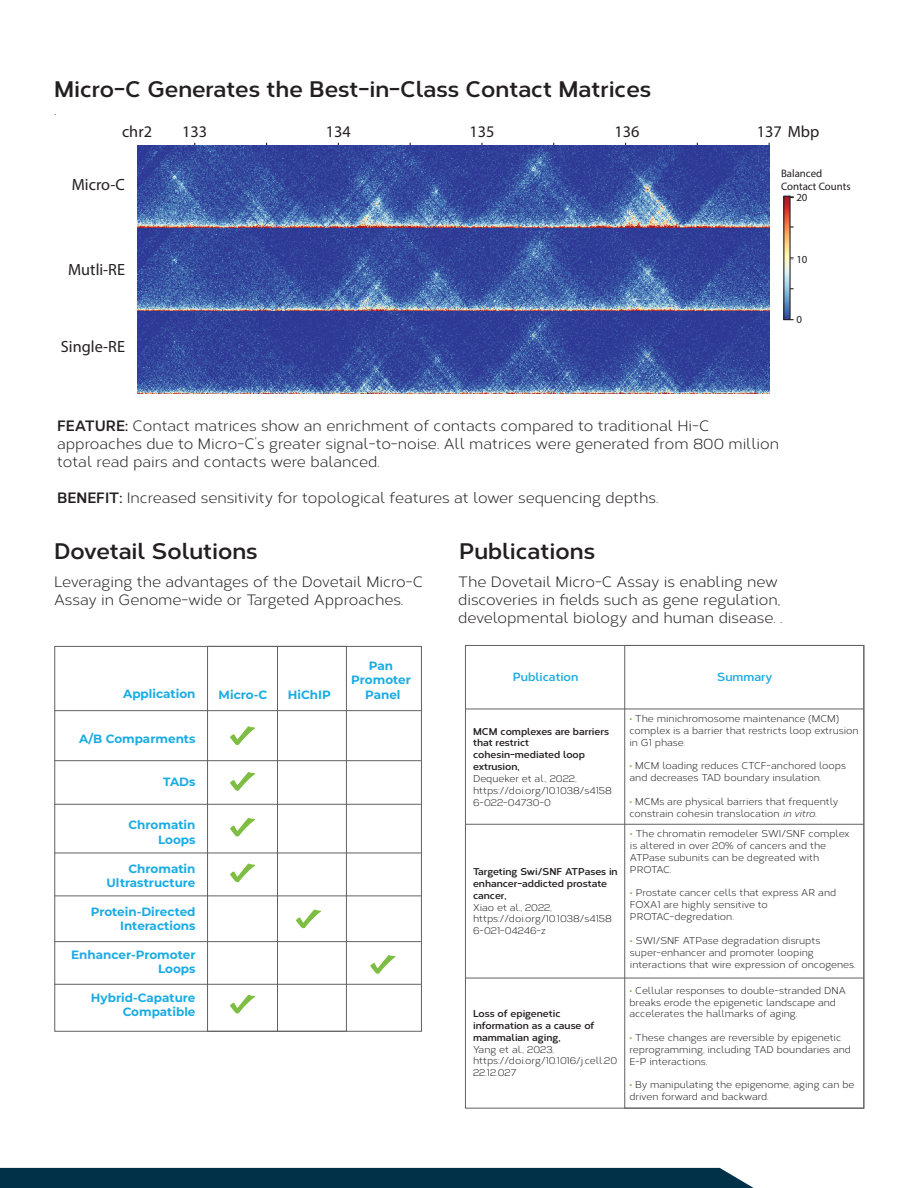
<style>
.page{position:relative;width:918px;height:1188px;background:#fff}
.page>*{position:absolute;margin:0;border:0;box-sizing:border-box;transform-origin:0 0}
.t1{font:700 22.5px "Corbert";color:#231f20}
.t2{font:16.2px "Myriad Pro";color:#231f20}
.t3{font:15px/18px "Corbert";color:#231f20}
.t4{font:100 12px/14.4px "Montserrat";color:#1bace3;text-align:right}
.t5{font:700 11.85px "Corbert";color:#1bace3}
.t6{font:10.8px/13px "Myriad Pro";color:#231f20}
.t7{font:9.9px/11.9px "Corbert";color:#231f20}
.t8{font:700 9.9px/11.9px "Corbert";color:#231f20}
.s1{font-weight:700}
.s2{font-weight:400}
.s3{color:#7dbd41}
.s4{font-style:italic}
</style>
<div class="page">
<svg style="left:230px;top:726px;width:25px;height:19px"></svg>
<svg style="left:230px;top:772px;width:25px;height:19px"></svg>
<svg style="left:230px;top:817px;width:25px;height:20px"></svg>
<svg style="left:230px;top:863px;width:25px;height:20px"></svg>
<svg style="left:296px;top:909px;width:25px;height:20px"></svg>
<svg style="left:370px;top:955px;width:26px;height:19px"></svg>
<svg style="left:230px;top:994px;width:25px;height:20px"></svg>
<div style="left:207px;top:646px;width:215px;height:386px;border:1px solid #606160"></div>
<hr style="left:277px;top:646px;width:1px;height:385px;background:#606160">
<hr style="left:54px;top:710px;width:367px;height:1px;background:#606160">
<hr style="left:54px;top:760px;width:367px;height:1px;background:#606160">
<hr style="left:54px;top:804px;width:367px;height:1px;background:#606160">
<hr style="left:54px;top:852px;width:367px;height:1px;background:#606160">
<hr style="left:54px;top:895px;width:367px;height:1px;background:#606160">
<hr style="left:54px;top:941px;width:367px;height:1px;background:#606160">
<hr style="left:54px;top:984px;width:367px;height:1px;background:#606160">
<div style="left:0;top:1168px;width:754px;height:20px;background:#003149"></div>
<div style="left:624px;top:645px;width:240px;height:464px;border:1px solid #606160"></div>
<hr style="left:465px;top:708px;width:399px;height:1px;background:#606160">
<hr style="left:465px;top:824px;width:399px;height:1px;background:#606160">
<hr style="left:465px;top:978px;width:399px;height:1px;background:#606160">
<img style="left:137px;top:145px;width:632px;height:82px">
<img style="left:137px;top:229px;width:632px;height:164px">
<svg style="left:783px;top:195px;width:11px;height:126px"></svg>
<p class="t1" style="left:54px;top:72px;width:599px">Micro-C Generates the Best-in-Class Contact Matrices</p>
<p class="t3" style="left:54px;top:100px;width:4px">.</p>
<p class="t2" style="left:122px;top:122px;width:31px">chr2</p>
<p class="t2" style="left:182px;top:122px;width:27px">133</p>
<p class="t2" style="left:326px;top:122px;width:27px">134</p>
<p class="t2" style="left:469px;top:122px;width:27px">135</p>
<p class="t2" style="left:615px;top:122px;width:27px">136</p>
<p class="t2" style="left:757px;top:122px;width:64px">137 Mbp</p>
<p class="t6" style="left:781px;top:167px;width:71px">Balanced<br>Contact Counts</p>
<p class="t2" style="left:72px;top:175px;width:55px">Micro-C</p>
<p class="t2" style="left:68px;top:260px;width:58px">Mutli-RE</p>
<p class="t2" style="left:61px;top:337px;width:66px">Single-RE</p>
<p class="t6" style="left:796px;top:191px;width:13px">20</p>
<p class="t6" style="left:796px;top:253px;width:13px">10</p>
<p class="t6" style="left:796px;top:312px;width:7px">0</p>
<p class="t3" style="left:57px;top:416px;width:654px"><span class="s1">FEATURE:</span> Contact matrices show an enrichment of contacts compared to traditional Hi-C</p>
<p class="t3" style="left:57px;top:434px;width:723px">approaches due to Micro-C’s greater signal-to-noise. All matrices were generated from 800 million</p>
<p class="t3" style="left:57px;top:452px;width:324px">total read pairs and contacts were balanced.</p>
<p class="t3" style="left:57px;top:488px;width:603px"><span class="s1">BENEFIT:</span> Increased sensitivity for topological features at lower sequencing depths.</p>
<p class="t1" style="left:54px;top:534px;width:205px">Dovetail Solutions</p>
<p class="t1" style="left:459px;top:534px;width:138px">Publications</p>
<p class="t3" style="left:54px;top:572px;width:371px">Leveraging the advantages of the Dovetail Micro-C<br>Assay in Genome-wide or Targeted Approaches.</p>
<p class="t3" style="left:458px;top:572px;width:326px">The Dovetail Micro-C Assay is enabling new discoveries in fields such as gene regulation, developmental biology and human disease. .</p>
<p class="t4" style="left:123px;top:686px;width:74px">Application</p>
<p class="t4" style="left:219px;top:687px;width:50px">Micro-C</p>
<p class="t4" style="left:351px;top:658px;width:61px;text-align:center">Pan<br>Promoter</p>
<p class="t4" style="left:288px;top:687px;width:45px">HiChIP</p>
<p class="t4" style="left:365px;top:687px;width:37px">Panel</p>
<p class="t5" style="left:513px;top:667px;width:67px">Publication</p>
<p class="t5" style="left:717px;top:667px;width:57px">Summary</p>
<p class="t4" style="left:79px;top:731px;width:118px">A/B Comparments</p>
<p class="t4" style="left:163px;top:775px;width:34px">TADs</p>
<p class="t4" style="left:128px;top:818px;width:69px">Chromatin<br>Loops</p>
<p class="t4" style="left:106px;top:861px;width:91px">Chromatin<br>Ultrastructure</p>
<p class="t4" style="left:91px;top:904px;width:106px">Protein-Directed<br>Interactions</p>
<p class="t4" style="left:71px;top:947px;width:126px">Enhancer-Promoter<br>Loops</p>
<p class="t4" style="left:91px;top:990px;width:106px">Hybrid-Capature<br>Compatible</p>
<p class="t8" style="left:473px;top:724px;width:140px">MCM complexes are barriers that restrict cohesin-mediated loop extrusion,<br><span class="s2">Dequeker et al., 2022 , https://doi.org/10.1038/s4158<br>6-022-04730-0</span></p>
<p class="t8" style="left:473px;top:865px;width:146px">Targeting Swi/SNF ATPases in enhancer-addicted prostate cancer ,<br><span class="s2">Xiao et al., 2022 , https://doi.org/10.1038/s4158<br>6-021-04246-z</span></p>
<p class="t7" style="left:473px;top:1007px;width:146px"><span class="s1">Loss of epigenetic information as a cause of mammalian aging,<br></span>Yang et al., 2023 , https://doi.org/10.1016/j.cell.20<br>22.12.027</p>
<p class="t7" style="left:629px;top:712px;width:231px"><span class="s3">•</span> The minichromosome maintenance (MCM) complex is a barrier that restricts loop extrusion in G1 phase.</p>
<p class="t7" style="left:629px;top:759px;width:218px"><span class="s3">•</span> MCM loading reduces CTCF-anchored loops and decreases TAD boundary insulation.</p>
<p class="t7" style="left:629px;top:795px;width:210px"><span class="s3">•</span> MCMs are physical barriers that frequently constrain cohesin translocation <span class="s4">in vitro.</span></p>
<p class="t7" style="left:630px;top:827px;width:221px"><span class="s3">•</span> The chromatin remodeler SWI/SNF complex is altered in over 20% of cancers and the<br>ATPase subunits can be degreated with<br>PROTAC.</p>
<p class="t7" style="left:630px;top:886px;width:208px"><span class="s3">•</span> Prostate cancer cells that express AR and<br>FOXA1 are highly sensitive to<br>PROTAC-degredation.</p>
<p class="t7" style="left:630px;top:934px;width:227px"><span class="s3">•</span> SWI/SNF ATPase degradation disrupts super-enhancer and promoter looping interactions that wire expression of oncogenes.</p>
<p class="t7" style="left:629px;top:984px;width:218px"><span class="s3">•</span> Cellular responses to double-stranded DNA breaks erode the epigenetic landscape and accelerates the hallmarks of aging.</p>
<p class="t7" style="left:629px;top:1031px;width:223px"><span class="s3">•</span> These changes are reversible by epigenetic reprogramming, including TAD boundaries and<br>E-P interactions.</p>
<p class="t7" style="left:629px;top:1079px;width:226px"><span class="s3">•</span> By manipulating the epigenome, aging can be driven forward and backward.</p>
</div>
